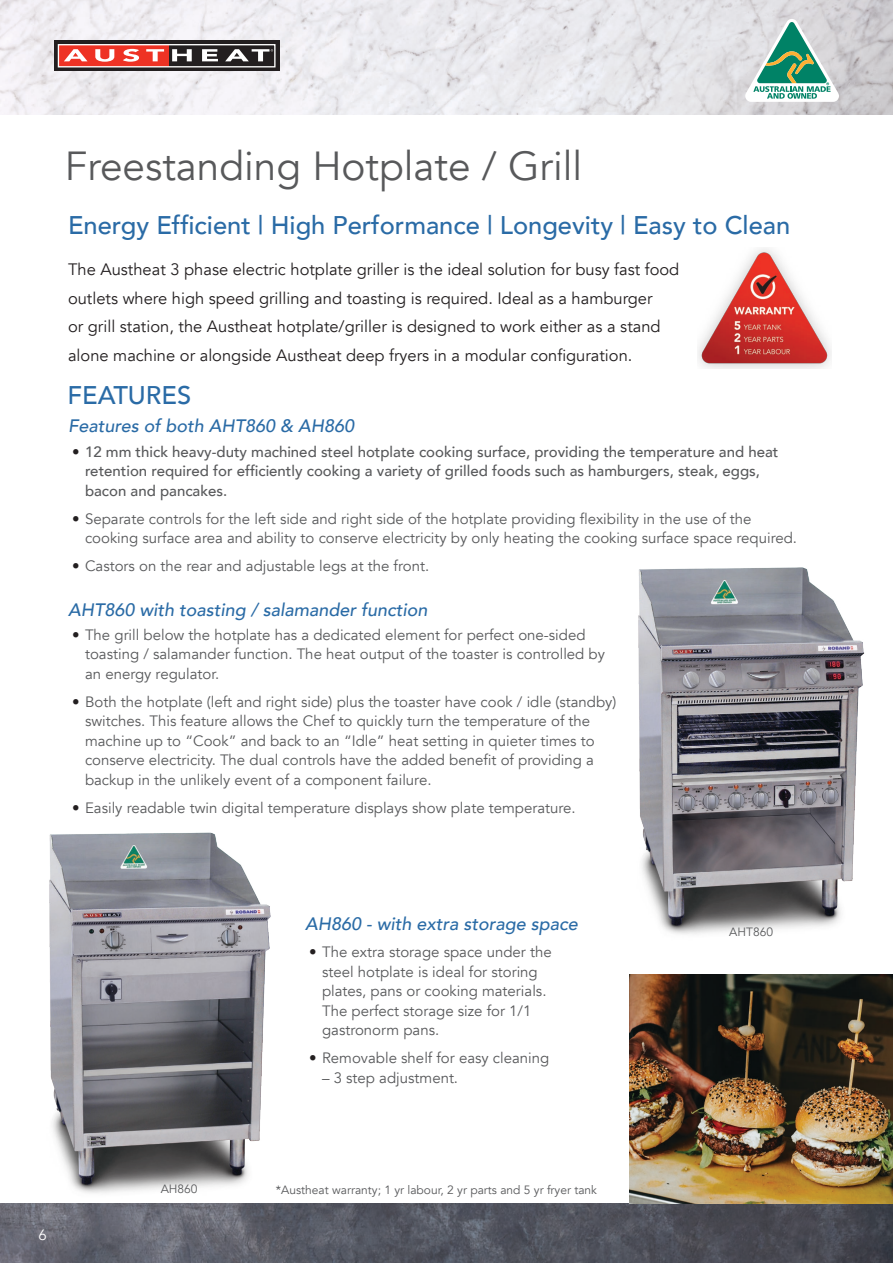
<style>
.page{position:relative;width:893px;height:1263px;background:#fff}
.page>*{position:absolute;margin:0;border:0;box-sizing:border-box;transform-origin:0 0}
.Heading_copy{font:40.5px "Avenir";color:#58595b}
.RNAGE_HEADING{font:500 25.5px "Avenir";color:#2a6ba6}
.Features_sub_head{font:italic 500 18px "Avenir";color:#2a6ba6}
.Intro_text{font:16.5px/28.5px "Avenir";color:#231f20}
.t1{font:15px/19.5px "Avenir";color:#58595b}
.t2{font:500 15px/19.5px "Avenir";color:#58595b}
.t3{font:15px "Avenir";color:#fff}
.Image_captions{font:12px "Avenir";color:#58595b}
.s1{color:#231f20}
</style>
<div class="page">
<img style="left:0;top:0;width:893px;height:115px">
<img style="left:0;top:1203px;width:893px;height:60px">
<svg style="left:745px;top:19px;width:94px;height:83px"></svg>
<div style="left:54px;top:40px;width:225px;height:31px;background:#231f20"></div>
<div style="left:59px;top:45px;width:109px;height:21px;background:#ee3224"></div>
<div style="left:58px;top:44px;width:218px;height:23px;border:1px solid #fff"></div>
<svg style="left:64px;top:49px;width:23px;height:12px"></svg>
<svg style="left:95px;top:49px;width:19px;height:13px"></svg>
<svg style="left:123px;top:49px;width:16px;height:13px"></svg>
<svg style="left:146px;top:49px;width:18px;height:12px"></svg>
<svg style="left:172px;top:49px;width:20px;height:12px"></svg>
<svg style="left:202px;top:49px;width:16px;height:12px"></svg>
<svg style="left:225px;top:49px;width:48px;height:12px"></svg>
<img style="left:629px;top:974px;width:264px;height:229px">
<img style="left:638px;top:567px;width:227px;height:367px">
<img style="left:49px;top:832px;width:222px;height:361px">
<img style="left:698px;top:248px;width:133px;height:121px">
<p class="Heading_copy" style="left:65px;top:142px;width:519px">Freestanding Hotplate / Grill</p>
<p class="RNAGE_HEADING" style="left:68px;top:203px;width:724px">Energy Efficient | High Performance | Longevity | Easy to Clean</p>
<p class="Intro_text" style="left:68px;top:255px;width:613px">The Austheat 3 phase electric hotplate griller is the ideal solution for busy fast food outlets where high speed grilling and toasting is required. Ideal as a hamburger<br>or grill station, the Austheat hotplate/griller is designed to work either as a stand alone machine or alongside Austheat deep fryers in a modular configuration.</p>
<p class="RNAGE_HEADING" style="left:68px;top:373px;width:125px">FEATURES</p>
<p class="Features_sub_head" style="left:68px;top:415px;width:288px">Features of both AHT860 &amp; AH860</p>
<p class="t2" style="left:85px;top:441px;width:695px;text-indent:-13px"><span class="s1">•</span> 12 mm thick heavy-duty machined steel hotplate cooking surface, providing the temperature and heat retention required for efficiently cooking a variety of grilled foods such as hamburgers, steak, eggs, bacon and pancakes.</p>
<p class="t1" style="left:85px;top:509px;width:713px;text-indent:-13px"><span class="s1">•</span> Separate controls for the left side and right side of the hotplate providing flexibility in the use of the cooking surface area and ability to conserve electricity by only heating the cooking surface space required.</p>
<p class="t1" style="left:72px;top:557px;width:358px"><span class="s1">•</span> Castors on the rear and adjustable legs at the front.</p>
<p class="Features_sub_head" style="left:68px;top:599px;width:361px">AHT860 with toasting / salamander function</p>
<p class="t1" style="left:85px;top:625px;width:521px;text-indent:-13px"><span class="s1">•</span> The grill below the hotplate has a dedicated element for perfect one-sided toasting / salamander function. The heat output of the toaster is controlled by an energy regulator.</p>
<p class="t1" style="left:85px;top:692px;width:533px;text-indent:-13px"><span class="s1">•</span> Both the hotplate (left and right side) plus the toaster have cook / idle (standby) switches. This feature allows the Chef to quickly turn the temperature of the machine up to “Cook” and back to an “Idle” heat setting in quieter times to conserve electricity. The dual controls have the added benefit of providing a backup in the unlikely event of a component failure.</p>
<p class="t1" style="left:72px;top:798px;width:505px"><span class="s1">•</span> Easily readable twin digital temperature displays show plate temperature.</p>
<p class="t3" style="left:38px;top:1225px;width:10px">6</p>
<p class="Image_captions" style="left:161px;top:1181px;width:38px">AH860</p>
<p class="Features_sub_head" style="left:305px;top:913px;width:274px">AH860 - with extra storage space</p>
<p class="t1" style="left:322px;top:943px;width:231px;text-indent:-13px"><span class="s1">•</span> The extra storage space under the steel hotplate is ideal for storing plates, pans or cooking materials.<br>The perfect storage size for 1/1 gastronorm pans.</p>
<p class="t1" style="left:309px;top:1049px;width:242px"><span class="s1">•</span> Removable shelf for easy cleaning</p>
<p class="t1" style="left:322px;top:1068px;width:138px">– 3 step adjustment.</p>
<p class="Image_captions" style="left:276px;top:1183px;width:323px">*Austheat warranty; 1 yr labour, 2 yr parts and 5 yr fryer tank</p>
<p class="Image_captions" style="left:729px;top:925px;width:45px">AHT860</p>
</div>
